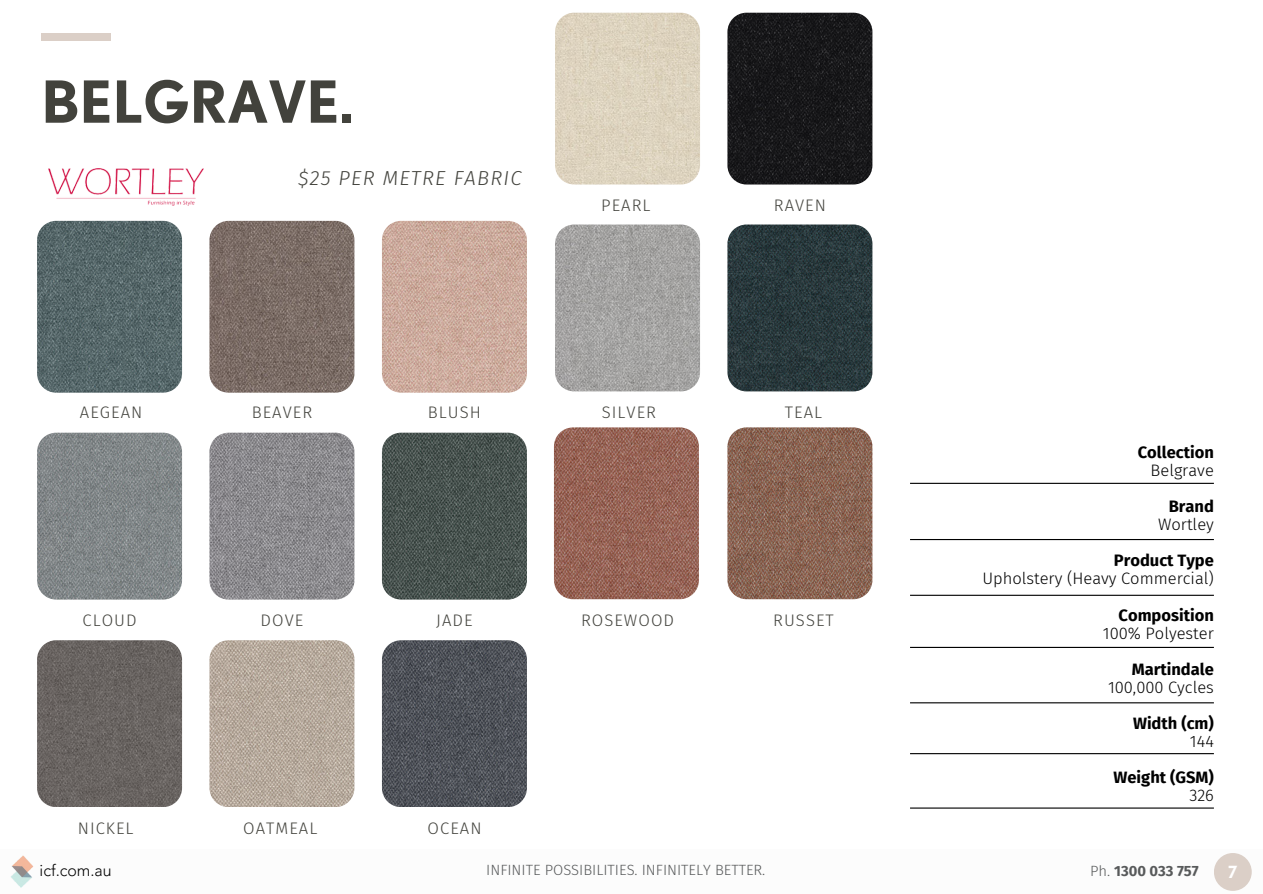
<style>
.page{position:relative;width:1263px;height:894px;background:#fff}
.page>*{position:absolute;margin:0;border:0;box-sizing:border-box;transform-origin:0 0}
.t1{font:700 57.9px "Nobel";color:#42423c}
.t2{font:italic 300 20.25px "Fira Sans";letter-spacing:.06em;color:#42423c}
.t3{font:300 16.65px "Fira Sans";letter-spacing:.06em;color:#42423c}
.t4{font:700 16.65px "Nobel";color:#fff}
.t5{font:300 16.5px/18px "Fira Sans";color:#000;text-align:right}
.t6{font:700 16.5px/18px "Fira Sans";color:#000;text-align:right}
.t7{font:300 15.9px "Avenir LT Pro";color:#000}
.t8{font:300 14.7px "Fira Sans";color:#585a5b}
.t9{font:700 14.7px "Fira Sans";color:#585a5b}
.s1{font-weight:300}
.s2{font-weight:700}
</style>
<div class="page">
<div style="left:41px;top:34px;width:70px;height:7px;background:#dbcfc7"></div>
<img style="left:382px;top:221px;width:145px;height:171px;border-radius:19px">
<img style="left:382px;top:432px;width:145px;height:167px">
<img style="left:382px;top:640px;width:145px;height:166px">
<img style="left:209px;top:221px;width:145px;height:171px;border-radius:19px">
<img style="left:209px;top:432px;width:145px;height:167px">
<img style="left:209px;top:640px;width:145px;height:166px">
<img style="left:37px;top:221px;width:145px;height:171px;border-radius:19px">
<img style="left:37px;top:432px;width:145px;height:167px">
<img style="left:37px;top:640px;width:145px;height:166px">
<img style="left:554px;top:427px;width:145px;height:172px;border-radius:19px">
<img style="left:727px;top:224px;width:145px;height:167px">
<img style="left:555px;top:224px;width:145px;height:167px">
<img style="left:727px;top:427px;width:145px;height:172px;border-radius:19px">
<img style="left:11px;top:855px;width:23px;height:33px">
<div style="left:1214px;top:852px;width:38px;height:38px;background:#dbcfc7;border-radius:50%"></div>
<img style="left:48px;top:168px;width:156px;height:37px">
<img style="left:555px;top:13px;width:145px;height:171px;border-radius:19px">
<img style="left:727px;top:13px;width:145px;height:171px;border-radius:19px">
<hr style="left:910px;top:482px;width:304px;height:2px;background:#000">
<hr style="left:910px;top:539px;width:304px;height:1px;background:#000">
<hr style="left:910px;top:594px;width:304px;height:1px;background:#000">
<hr style="left:910px;top:646px;width:304px;height:1px;background:#000">
<hr style="left:910px;top:702px;width:304px;height:1px;background:#000">
<hr style="left:910px;top:752px;width:304px;height:2px;background:#000">
<hr style="left:910px;top:807px;width:304px;height:1px;background:#000">
<p class="t1" style="left:41px;top:67px;width:314px">BELGRAVE.</p>
<h3 class="t2" style="left:298px;top:165px;width:225px">$25 PER METRE FABRIC</h3>
<p class="t3" style="left:601px;top:195px;width:51px">PEARL</p>
<p class="t3" style="left:774px;top:195px;width:54px">RAVEN</p>
<h3 class="t3" style="left:80px;top:402px;width:64px">AEGEAN</h3>
<p class="t3" style="left:252px;top:402px;width:62px">BEAVER</p>
<p class="t3" style="left:428px;top:402px;width:55px">BLUSH</p>
<p class="t3" style="left:82px;top:609px;width:56px">CLOUD</p>
<p class="t3" style="left:261px;top:610px;width:44px">DOVE</p>
<h3 class="t3" style="left:436px;top:609px;width:38px">JADE</h3>
<h3 class="t3" style="left:78px;top:817px;width:57px">NICKEL</h3>
<h3 class="t3" style="left:243px;top:817px;width:76px">OATMEAL</h3>
<h3 class="t3" style="left:428px;top:817px;width:55px">OCEAN</h3>
<p class="t3" style="left:602px;top:402px;width:56px">SILVER</p>
<p class="t3" style="left:785px;top:402px;width:39px">TEAL</p>
<p class="t3" style="left:581px;top:610px;width:95px">ROSEWOOD</p>
<h3 class="t3" style="left:773px;top:609px;width:62px">RUSSET</h3>
<p class="t6" style="left:1138px;top:443px;width:78px">Collection<br><span class="s1">Belgrave</span></p>
<p class="t5" style="left:1158px;top:497px;width:57px"><span class="s2">Brand<br></span>Wortley</p>
<h1 class="t5" style="left:982px;top:551px;width:233px"><span class="s2">Product Type<br></span>Upholstery (Heavy Commercial)</h1>
<h2 class="t5" style="left:1103px;top:605px;width:112px"><span class="s2">Composition<br></span>100% Polyester</h2>
<p class="t5" style="left:1108px;top:659px;width:107px"><span class="s2">Martindale<br></span>100,000 Cycles</p>
<h3 class="t6" style="left:1133px;top:713px;width:82px">Width (cm)<br><span class="s1">144</span></h3>
<h3 class="t6" style="left:1113px;top:767px;width:102px">Weight (GSM)<br><span class="s1">326</span></h3>
<h4 class="t7" style="left:40px;top:863px;width:74px">icf.com.au</h4>
<h4 class="t8" style="left:486px;top:861px;width:281px">INFINITE POSSIBILITIES. INFINITELY BETTER.</h4>
<h4 class="t4" style="left:1228px;top:862px;width:11px">7</h4>
<h3 class="t9" style="left:1090px;top:862px;width:110px"><span class="s1">Ph.</span> 1300 033 757</h3>
</div>
